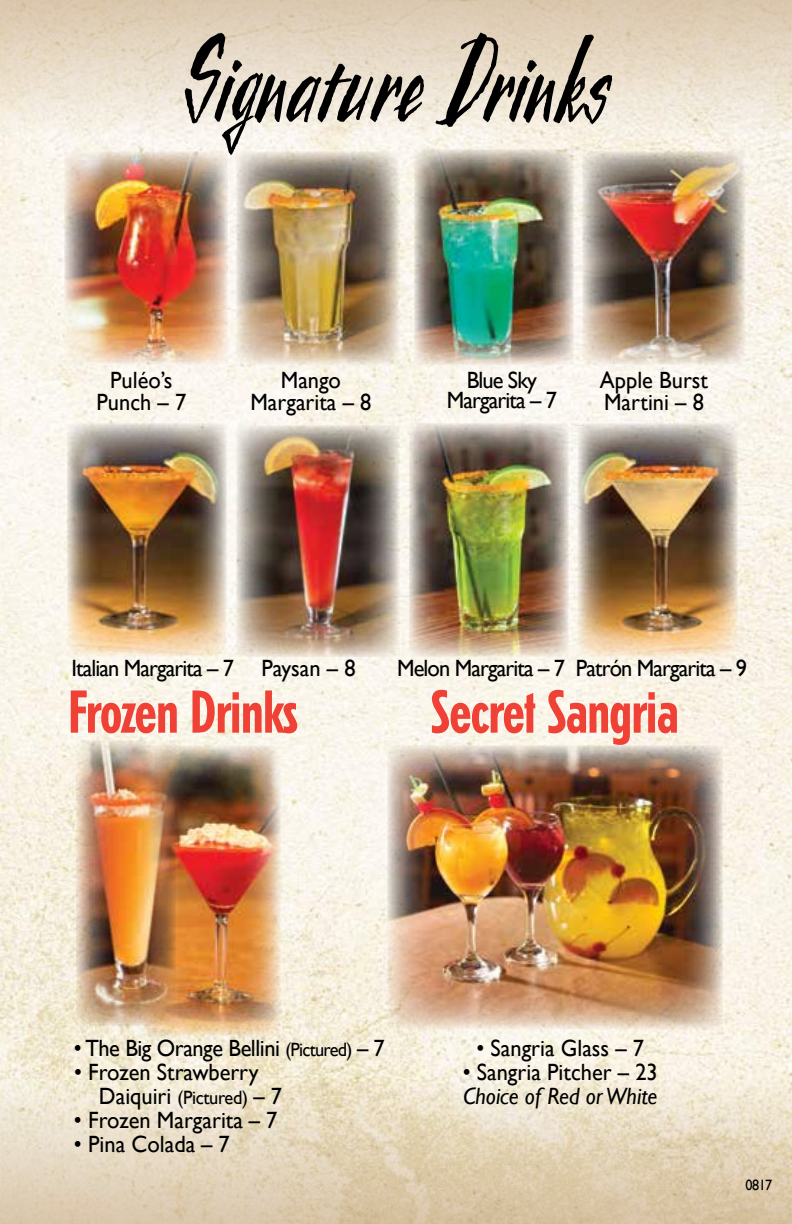
<style>
.page{position:relative;width:792px;height:1224px;background:#fff}
.page>*{position:absolute;margin:0;border:0;box-sizing:border-box;transform-origin:0 0}
.t1{font:125.8px "Du Gauguin";letter-spacing:.02em;color:#000}
.t2{font:700 condensed 59.8px "Erbar";letter-spacing:-.02em;color:#ef4135}
.t3{font:23.6px/22px "Gill Sans";color:#000;text-align:center;scale:.95 1}
.t4{font:23.6px/20px "Gill Sans";letter-spacing:-.04em;color:#000;text-align:center;scale:.95 1}
.t5{font:23.6px "Gill Sans";letter-spacing:-.02em;color:#000;scale:.95 1}
.t6{font:italic 23.6px "Gill Sans";color:#000;scale:.95 1}
.t7{font:15px "Gill Sans";color:#000;scale:.95 1}
.s1{font-size:19.2px}
</style>
<div class="page">
<img style="left:0;top:135px;width:792px;height:942px">
<svg style="left:0;top:1077px;width:792px;height:147px;background:#e4d6bc"></svg>
<div style="left:0;top:0;width:792px;height:135px;background:linear-gradient(to bottom,#d9c6ab,#f8f3e9)"></div>
<img style="left:65px;top:152px;width:163px;height:213px">
<img style="left:583px;top:152px;width:163px;height:213px">
<img style="left:237px;top:152px;width:162px;height:213px">
<img style="left:387px;top:746px;width:335px;height:284px">
<img style="left:237px;top:426px;width:162px;height:230px">
<img style="left:67px;top:424px;width:160px;height:232px">
<img style="left:409px;top:424px;width:160px;height:232px">
<img style="left:578px;top:424px;width:160px;height:232px">
<img style="left:414px;top:150px;width:160px;height:215px">
<img style="left:143px;top:745px;width:138px;height:290px">
<img style="left:76px;top:740px;width:100px;height:286px">
<h1 class="t1" style="left:183px;top:9px;width:428px">Signature Drinks</h1>
<p class="t3" style="left:96px;top:370px;width:96px">Puléo’s<br>Punch – 7</p>
<p class="t3" style="left:600px;top:370px;width:115px;text-align:left">Apple Burst<br>Martini – 8</p>
<p class="t3" style="left:250px;top:370px;width:129px">Mango<br>Margarita – 8</p>
<p class="t4" style="left:447px;top:371px;width:117px">Blue Sky<br>Margarita – 7</p>
<p class="t4" style="left:72px;top:658px;width:301px">Italian Margarita – 7 Paysan – 8</p>
<p class="t4" style="left:397px;top:658px;width:370px">Melon Margarita – 7 Patrón Margarita – 9</p>
<h2 class="t2" style="left:68px;top:677px;width:232px">Frozen Drinks</h2>
<h2 class="t2" style="left:430px;top:677px;width:250px">Secret Sangria</h2>
<p class="t5" style="left:74px;top:1034px;width:329px">• The Big Orange Bellini <span class="s1">(Pictured)</span> – 7</p>
<p class="t3" style="left:99px;top:1060px;width:194px;line-height:24px;text-align:left;text-indent:-25px">• Frozen Strawberry<br>Daiquiri <span class="s1">(Pictured)</span> – 7</p>
<p class="t3" style="left:74px;top:1109px;width:216px">• Frozen Margarita – 7</p>
<p class="t3" style="left:74px;top:1133px;width:166px">• Pina Colada – 7</p>
<p class="t3" style="left:476px;top:1037px;width:178px">• Sangria Glass – 7</p>
<p class="t3" style="left:463px;top:1061px;width:207px">• Sangria Pitcher – 23</p>
<p class="t6" style="left:463px;top:1082px;width:206px">Choice of Red or White</p>
<p class="t7" style="left:746px;top:1177px;width:30px">0817</p>
</div>
